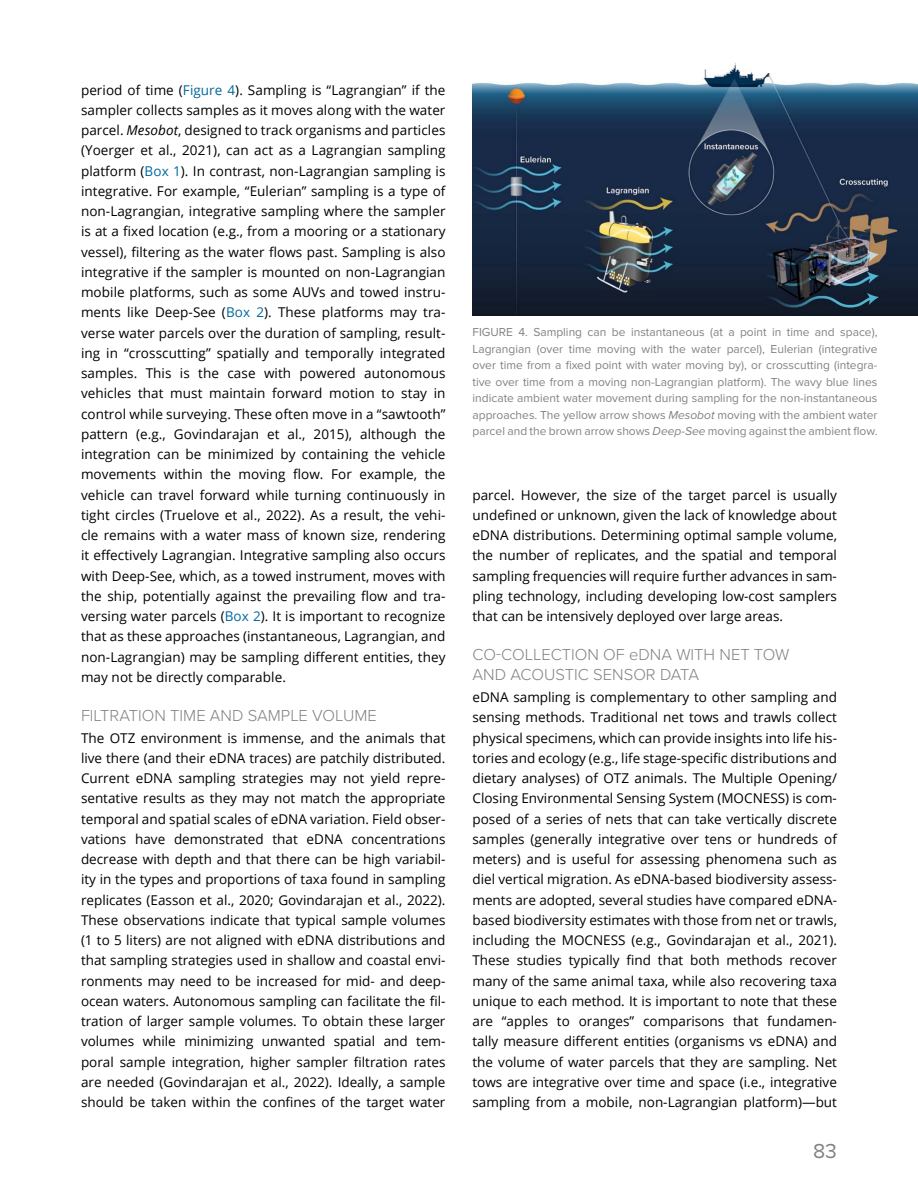
<style>
.page{position:relative;width:918px;height:1188px;background:#fff}
.page>*{position:absolute;margin:0;border:0;box-sizing:border-box;transform-origin:0 0}
.t1{font:21px "Proxima Nova";color:#808285}
.t2{font:300 16.5px/20.2px "Proxima Nova";color:#808285}
.t3{font:13.5px/20.2px "Open Sans";color:#000;text-align:justify}
.t4{font:12px/16.5px "Proxima Nova";color:#808285;text-align:justify}
.s1{color:#00689e}
.s2{font-style:italic}
</style>
<div class="page">
<img style="left:472px;top:63px;width:446px;height:253px">
<p class="t3" style="left:81px;top:79px;width:366px">period of time (<span class="s1">Figure 4</span>). Sampling is “Lagrangian” if the sampler collects samples as it moves along with the water parcel. <span class="s2">Mesobot</span>, designed to track organisms and particles (Yoerger et al., 2021), can act as a Lagrangian sampling platform (<span class="s1">Box 1</span>). In contrast, non-Lagrangian sampling is integrative. For example, “Eulerian” sampling is a type of non-Lagrangian, integrative sampling where the sampler is at a fixed location (e.g., from a mooring or a stationary vessel), filtering as the water flows past. Sampling is also integrative if the sampler is mounted on non-Lagrangian mobile platforms, such as some AUVs and towed instru&shy;ments like Deep-See (<span class="s1">Box 2</span>). These platforms may tra&shy;verse water parcels over the duration of sampling, result&shy;ing in “crosscutting” spatially and temporally integrated samples. This is the case with powered autonomous vehicles that must maintain forward motion to stay in control while surveying. These often move in a “sawtooth” pattern (e.g., Govindarajan et al., 2015), although the integration can be minimized by containing the vehicle movements within the moving flow. For example, the vehicle can travel forward while turning continuously in tight circles (Truelove et al., 2022). As a result, the vehi&shy;cle remains with a water mass of known size, rendering it effectively Lagrangian. Integrative sampling also occurs with Deep-See, which, as a towed instrument, moves with the ship, potentially against the prevailing flow and tra&shy;versing water parcels (<span class="s1">Box 2</span>). It is important to recognize that as these approaches (instantaneous, Lagrangian, and non-Lagrangian) may be sampling different entities, they may not be directly comparable.</p>
<p class="t2" style="left:81px;top:704px;width:297px">FILTRATION TIME AND SAMPLE VOLUME</p>
<p class="t3" style="left:81px;top:727px;width:366px">The OTZ environment is immense, and the animals that live there (and their eDNA traces) are patchily distributed.<br>Current eDNA sampling strategies may not yield repre&shy;sentative results as they may not match the appropriate temporal and spatial scales of eDNA variation. Field obser&shy;vations have demonstrated that eDNA concentrations decrease with depth and that there can be high variabil&shy;ity in the types and proportions of taxa found in sampling replicates (Easson et al., 2020; Govindarajan et al., 2022).<br>These observations indicate that typical sample volumes (1 to 5 liters) are not aligned with eDNA distributions and that sampling strategies used in shallow and coastal envi&shy;ronments may need to be increased for mid- and deep&shy;ocean waters. Autonomous sampling can facilitate the fil&shy;tration of larger sample volumes. To obtain these larger volumes while minimizing unwanted spatial and tem&shy;poral sample integration, higher sampler filtration rates are needed (Govindarajan et al., 2022). Ideally, a sample should be taken within the confines of the target water</p>
<p class="t4" style="left:472px;top:324px;width:407px">FIGURE 4. Sampling can be instantaneous (at a point in time and space), Lagrangian (over time moving with the water parcel), Eulerian (integrative over time from a fixed point with water moving by), or crosscutting (integra&shy;tive over time from a moving non-Lagrangian platform). The wavy blue lines indicate ambient water movement during sampling for the non-instantaneous approaches. The yellow arrow shows <span class="s2">Mesobot</span> moving with the ambient water parcel and the brown arrow shows <span class="s2">Deep-See</span> moving against the ambient flow.</p>
<p class="t3" style="left:472px;top:484px;width:366px">parcel. However, the size of the target parcel is usually undefined or unknown, given the lack of knowledge about eDNA distributions. Determining optimal sample volume, the number of replicates, and the spatial and temporal sampling frequencies will require further advances in sam&shy;pling technology, including developing low-cost samplers that can be intensively deployed over large areas.</p>
<p class="t2" style="left:472px;top:643px;width:318px">CO-COLLECTION OF eDNA WITH NET TOW<br>AND ACOUSTIC SENSOR DATA</p>
<p class="t3" style="left:472px;top:687px;width:366px">eDNA sampling is complementary to other sampling and sensing methods. Traditional net tows and trawls collect physical specimens, which can provide insights into life his&shy;tories and ecology (e.g., life stage-specific distributions and dietary analyses) of OTZ animals. The Multiple Opening/ Closing Environmental Sensing System (MOCNESS) is com&shy;posed of a series of nets that can take vertically discrete samples (generally integrative over tens or hundreds of meters) and is useful for assessing phenomena such as diel vertical migration. As eDNA-based biodiversity assess&shy;ments are adopted, several studies have compared eDNA&shy;based biodiversity estimates with those from net or trawls, including the MOCNESS (e.g., Govindarajan et al., 2021).<br>These studies typically find that both methods recover many of the same animal taxa, while also recovering taxa unique to each method. It is important to note that these are “apples to oranges” comparisons that fundamen&shy;tally measure different entities (organisms vs eDNA) and the volume of water parcels that they are sampling. Net tows are integrative over time and space (i.e., integrative sampling from a mobile, non-Lagrangian platform)—but</p>
<h1 class="t1" style="left:813px;top:1139px;width:25px">83</h1>
</div>
